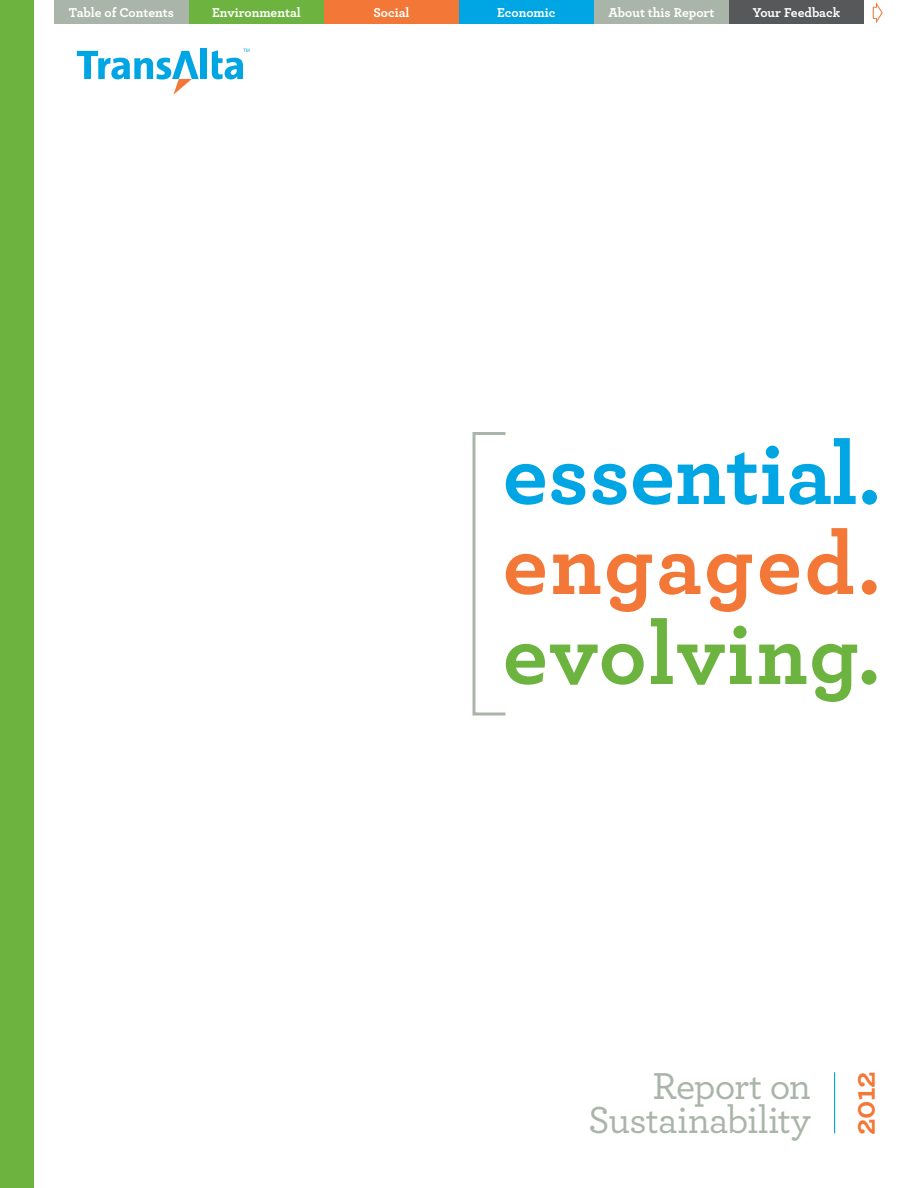
<style>
.page{position:relative;width:918px;height:1188px;background:#fff}
.page>*{position:absolute;margin:0;border:0;box-sizing:border-box;transform-origin:0 0}
.t1{font:700 90px "Archer";color:#00a5e3}
.t2{font:700 90px "Archer";letter-spacing:.02em;color:#6cb43f}
.t3{font:700 90px "Archer";letter-spacing:.025em;color:#f37736}
.t4{font:500 39.3px/34.5px "Archer";letter-spacing:-.02em;color:#aab5aa;text-align:right}
.t5{font:700 31.5px "Archer";color:#f37736}
.t6{font:700 13.5px "Archer";color:#fff}
</style>
<div class="page">
<div style="left:472px;top:432px;width:35px;height:284px;border:3px solid #aab5aa"></div>
<hr style="left:834px;top:1072px;width:1px;height:61px;background:#00a5e3">
<div style="left:201px;top:48px;width:6px;height:31px;background:#00a5e3"></div>
<svg style="left:77px;top:51px;width:122px;height:44px"></svg>
<svg style="left:212px;top:49px;width:37px;height:30px"></svg>
<div style="left:0;top:0;width:34px;height:1188px;background:#6cb43f"></div>
<div style="left:54px;top:0;width:135px;height:23px;background:#aab5aa"></div>
<div style="left:189px;top:0;width:135px;height:23px;background:#6cb43f"></div>
<div style="left:324px;top:0;width:135px;height:23px;background:#f37736"></div>
<div style="left:459px;top:0;width:135px;height:23px;background:#00a5e3"></div>
<div style="left:729px;top:0;width:135px;height:23px;background:#57585a"></div>
<svg style="left:873px;top:2px;width:10px;height:21px"></svg>
<div style="left:594px;top:0;width:135px;height:23px;background:#aab5aa"></div>
<p class="t6" style="left:69px;top:2px;width:107px">Table of Contents</p>
<p class="t6" style="left:212px;top:2px;width:90px">Environmental</p>
<p class="t6" style="left:373px;top:2px;width:38px">Social</p>
<p class="t6" style="left:497px;top:2px;width:60px">Economic</p>
<p class="t6" style="left:609px;top:2px;width:107px">About this Report</p>
<p class="t6" style="left:753px;top:2px;width:89px">Your Feedback</p>
<h1 class="t1" style="left:503px;top:403px;width:380px">essential.</h1>
<h1 class="t3" style="left:503px;top:493px;width:379px">engaged.</h1>
<h1 class="t2" style="left:503px;top:583px;width:379px">evolving.</h1>
<h2 class="t4" style="left:588px;top:1066px;width:224px">Report on<br>Sustainability</h2>
<h3 class="t5" style="left:839px;top:1135px;width:65px;rotate:-90deg">2012</h3>
</div>
